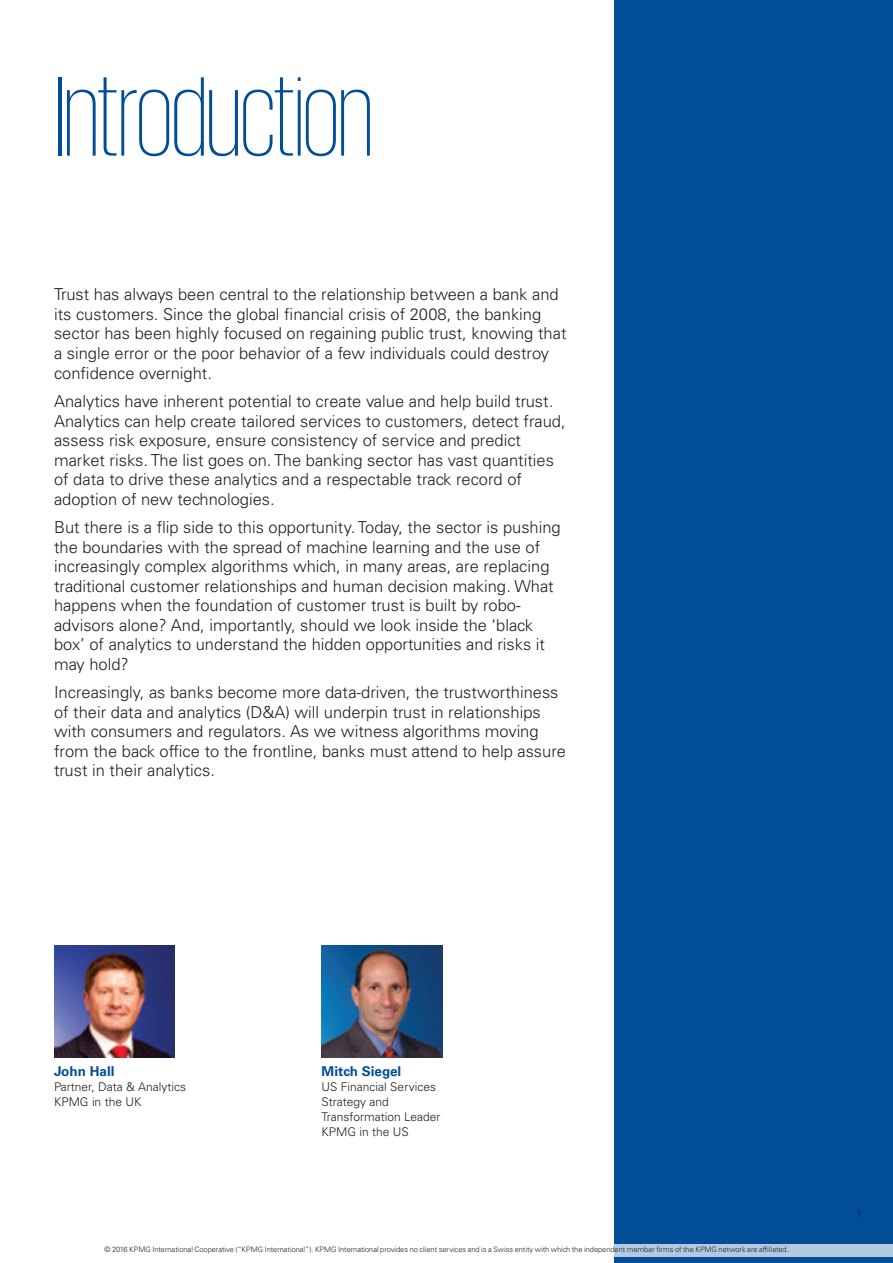
<style>
.page{position:relative;width:893px;height:1263px;background:#fff}
.page>*{position:absolute;margin:0;border:0;box-sizing:border-box;transform-origin:0 0}
.t1{font:200 115.5px "KPMG";letter-spacing:-.015em;color:#014d97}
.t2{font:300 16.5px/19.5px "Univers LT Std";color:#231f20}
.t3{font:700 13.5px "Univers LT Std";color:#014d97}
.t4{font:300 12px/15px "Univers LT Std";color:#231f20}
.t5{font:300 10.5px "Univers LT Std";color:#231f20}
.t6{font:300 7.5px "Univers LT Std";letter-spacing:-.005em;color:#231f20}
</style>
<div class="page">
<div style="left:615px;top:0;width:278px;height:1263px;background:#014d97"></div>
<img style="left:54px;top:946px;width:121px;height:112px">
<img style="left:322px;top:946px;width:120px;height:112px">
<div style="left:614px;top:1244px;width:279px;height:12px;background:#b2c9df"></div>
<h1 class="t1" style="left:55px;top:62px;width:320px">Introduction</h1>
<p class="t2" style="left:54px;top:285px;width:514px">Trust has always been central to the relationship between a bank and its customers. Since the global financial crisis of 2008, the banking sector has been highly focused on regaining public trust, knowing that a single error or the poor behavior of a few individuals could destroy confidence overnight.</p>
<p class="t2" style="left:54px;top:391px;width:513px">Analytics have inherent potential to create value and help build trust.<br>Analytics can help create tailored services to customers, detect fraud, assess risk exposure, ensure consistency of service and predict market risks. The list goes on. The banking sector has vast quantities of data to drive these analytics and a respectable track record of adoption of new technologies.</p>
<p class="t2" style="left:54px;top:517px;width:508px">But there is a flip side to this opportunity. Today, the sector is pushing the boundaries with the spread of machine learning and the use of increasingly complex algorithms which, in many areas, are replacing traditional customer relationships and human decision making. What happens when the foundation of customer trust is built by robo&shy;advisors alone? And, importantly, should we look inside the ‘black box’ of analytics to understand the hidden opportunities and risks it may hold?</p>
<p class="t2" style="left:54px;top:682px;width:514px">Increasingly, as banks become more data-driven, the trustworthiness of their data and analytics (D&amp;A) will underpin trust in relationships with consumers and regulators. As we witness algorithms moving from the back office to the frontline, banks must attend to help assure trust in their analytics.</p>
<p class="t3" style="left:54px;top:1064px;width:62px">John Hall</p>
<p class="t4" style="left:54px;top:1080px;width:134px">Partner, Data &amp; Analytics<br>KPMG in the UK</p>
<p class="t3" style="left:322px;top:1064px;width:81px">Mitch Siegel</p>
<p class="t4" style="left:322px;top:1080px;width:120px">US Financial Services<br>Strategy and<br>Transformation Leader<br>KPMG in the US</p>
<p class="t6" style="left:105px;top:1245px;width:686px">© 2016 KPMG International Cooperative (“KPMG International”). KPMG International provides no client services and is a Swiss entity with which the independent member firms of the KPMG network are affiliated.</p>
<p class="t5" style="left:856px;top:1207px;width:7px">1</p>
</div>
